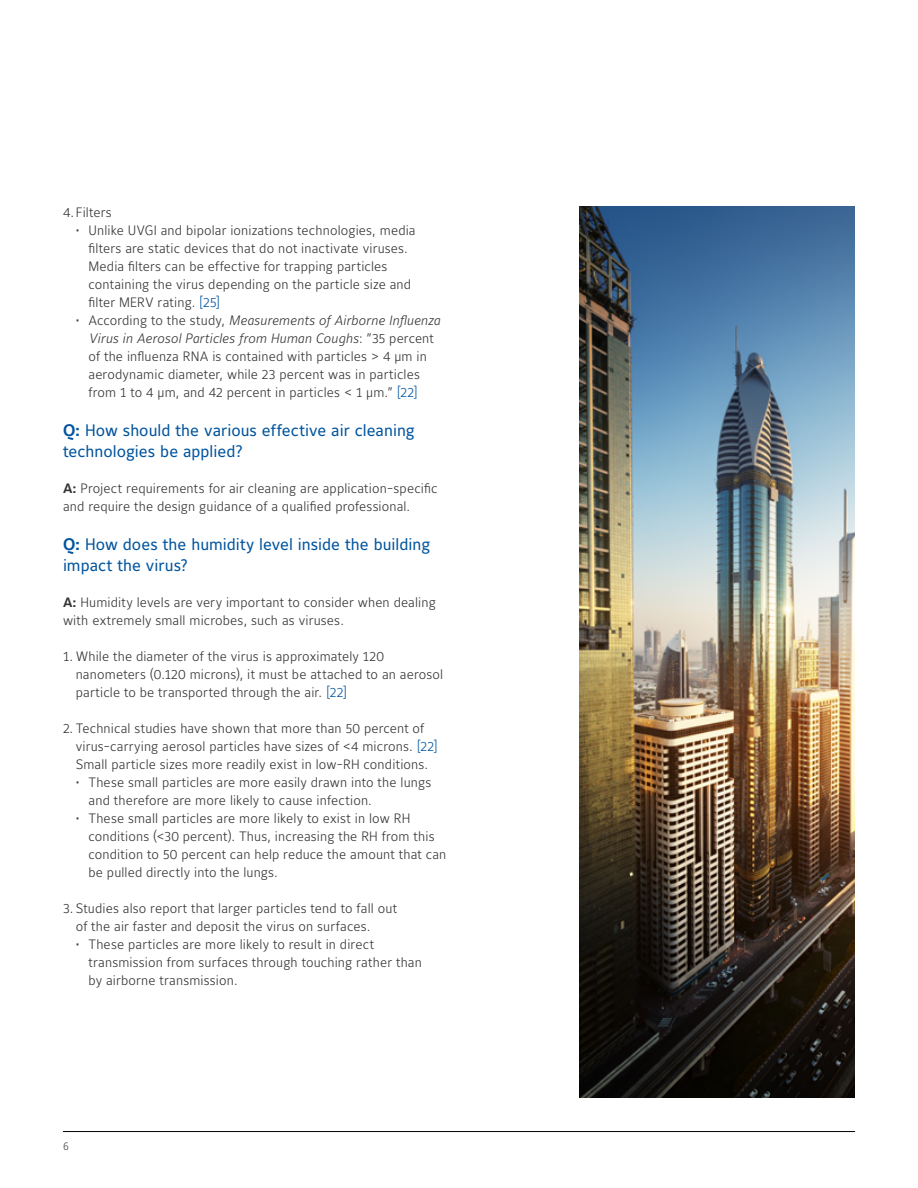
<style>
.page{position:relative;width:918px;height:1188px;background:#fff}
.page>*{position:absolute;margin:0;border:0;box-sizing:border-box;transform-origin:0 0}
.t1{font:16.5px/21px "Maurea Jci Lf ML";color:#00549e}
.t2{font:300 13.5px/18px "Maurea Jci Lf ML";letter-spacing:.01em;color:#333334}
.t3{font:300 10.5px "Maurea Jci Tf ML";color:#333334}
.s1{color:#00549e}
.s2{font-style:italic}
.s3{font-weight:700}
</style>
<div class="page">
<img style="left:579px;top:207px;width:276px;height:890px">
<hr style="left:63px;top:1131px;width:792px;height:1px;background:#000">
<p class="t2" style="left:63px;top:203px;width:50px">4.Filters</p>
<p class="t2" style="left:89px;top:221px;width:329px;text-indent:-13px">• Unlike UVGI and bipolar ionizations technologies, media filters are static devices that do not inactivate viruses.<br>Media filters can be effective for trapping particles containing the virus depending on the particle size and filter MERV rating. <span class="s1">[25]</span></p>
<p class="t2" style="left:89px;top:311px;width:353px;text-indent:-13px">• According to the study, <span class="s2">Measurements of Airborne Influenza Virus in Aerosol Particles from Human Coughs</span>: ”35 percent of the influenza RNA is contained with particles &gt; 4 µm in aerodynamic diameter, while 23 percent was in particles from 1 to 4 µm, and 42 percent in particles &lt; 1 µm.” <span class="s1">[22]</span></p>
<p class="t1" style="left:63px;top:420px;width:353px"><span class="s3">Q:</span> How should the various effective air cleaning technologies be applied?</p>
<p class="t2" style="left:63px;top:479px;width:376px"><span class="s3">A:</span> Project requirements for air cleaning are application-specific and require the design guidance of a qualified professional.</p>
<p class="t1" style="left:63px;top:534px;width:369px"><span class="s3">Q:</span> How does the humidity level inside the building impact the virus?</p>
<p class="t2" style="left:63px;top:593px;width:374px"><span class="s3">A:</span> Humidity levels are very important to consider when dealing with extremely small microbes, such as viruses.</p>
<p class="t2" style="left:76px;top:647px;width:369px;text-indent:-13px">1. While the diameter of the virus is approximately 120 nanometers (0.120 microns), it must be attached to an aerosol particle to be transported through the air. <span class="s1">[22]</span></p>
<p class="t2" style="left:76px;top:719px;width:364px;text-indent:-13px">2. Technical studies have shown that more than 50 percent of virus-carrying aerosol particles have sizes of &lt;4 microns. <span class="s1">[22]<br></span>Small particle sizes more readily exist in low-RH conditions.</p>
<p class="t2" style="left:89px;top:773px;width:344px;text-indent:-13px">• These small particles are more easily drawn into the lungs and therefore are more likely to cause infection.</p>
<p class="t2" style="left:89px;top:809px;width:359px;text-indent:-13px">• These small particles are more likely to exist in low RH conditions (&lt;30 percent). Thus, increasing the RH from this condition to 50 percent can help reduce the amount that can be pulled directly into the lungs.</p>
<p class="t2" style="left:76px;top:899px;width:323px;text-indent:-13px">3. Studies also report that larger particles tend to fall out of the air faster and deposit the virus on surfaces.</p>
<p class="t2" style="left:89px;top:935px;width:335px;text-indent:-13px">• These particles are more likely to result in direct transmission from surfaces through touching rather than by airborne transmission.</p>
<p class="t3" style="left:63px;top:1139px;width:7px">6</p>
</div>
